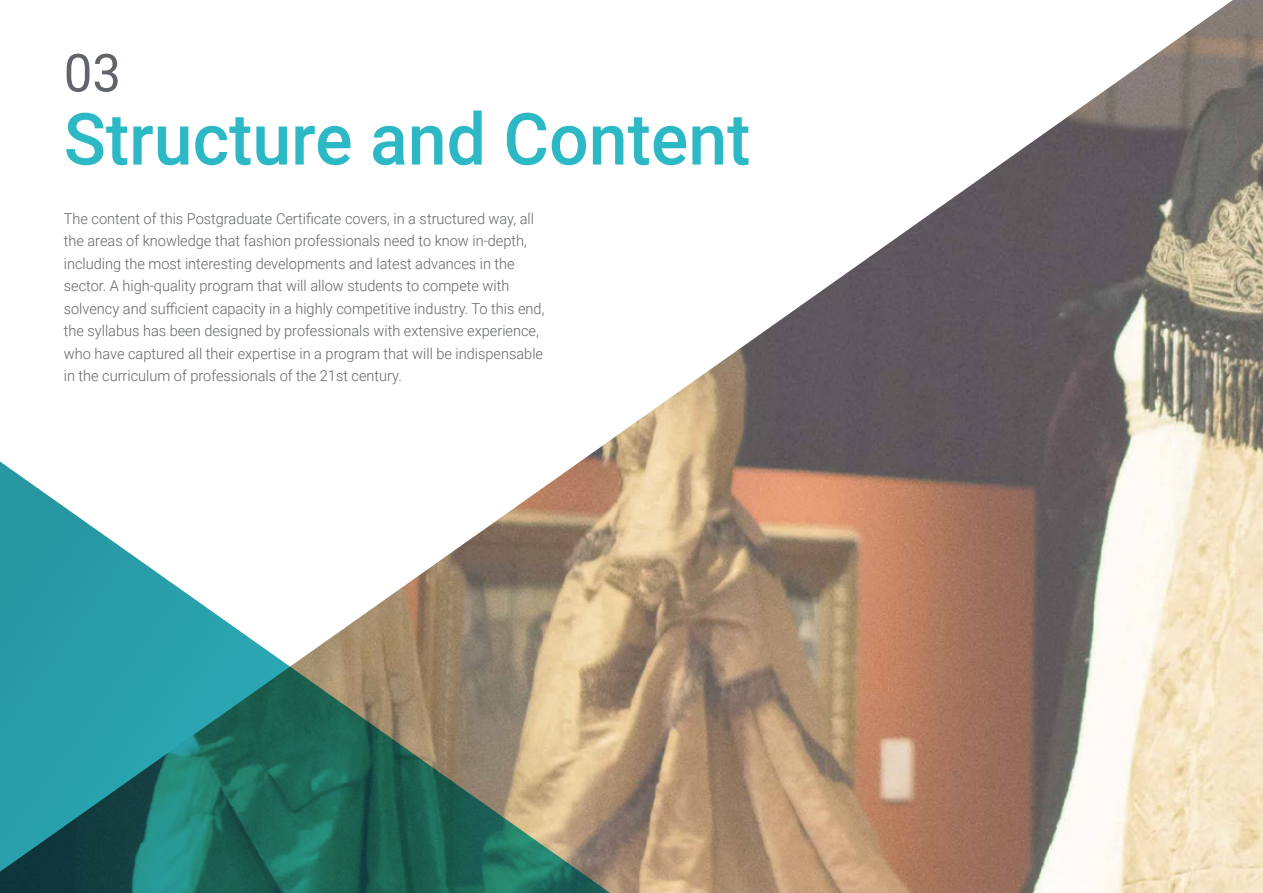
<style>
.page{position:relative;width:1263px;height:893px;background:#fff}
.page>*{position:absolute;margin:0;border:0;box-sizing:border-box;transform-origin:0 0}
.t1{font:500 72px "Roboto";color:#2db8c5}
.t2{font:52.5px "Roboto";color:#61646a}
.t3{font:300 15px/22.5px "Roboto";color:#61646a}
</style>
<div class="page">
<img style="left:602px;top:0;width:661px;height:893px">
<svg style="left:0;top:446px;width:640px;height:447px"></svg>
<h2 class="t2" style="left:64px;top:36px;width:59px">03</h2>
<h1 class="t1" style="left:64px;top:89px;width:688px">Structure and Content</h1>
<p class="t3" style="left:64px;top:207px;width:482px">The content of this Postgraduate Certificate covers, in a structured way, all the areas of knowledge that fashion professionals need to know in-depth, including the most interesting developments and latest advances in the sector. A high-quality program that will allow students to compete with solvency and sufficient capacity in a highly competitive industry. To this end, the syllabus has been designed by professionals with extensive experience, who have captured all their expertise in a program that will be indispensable in the curriculum of professionals of the 21st century.</p>
</div>
